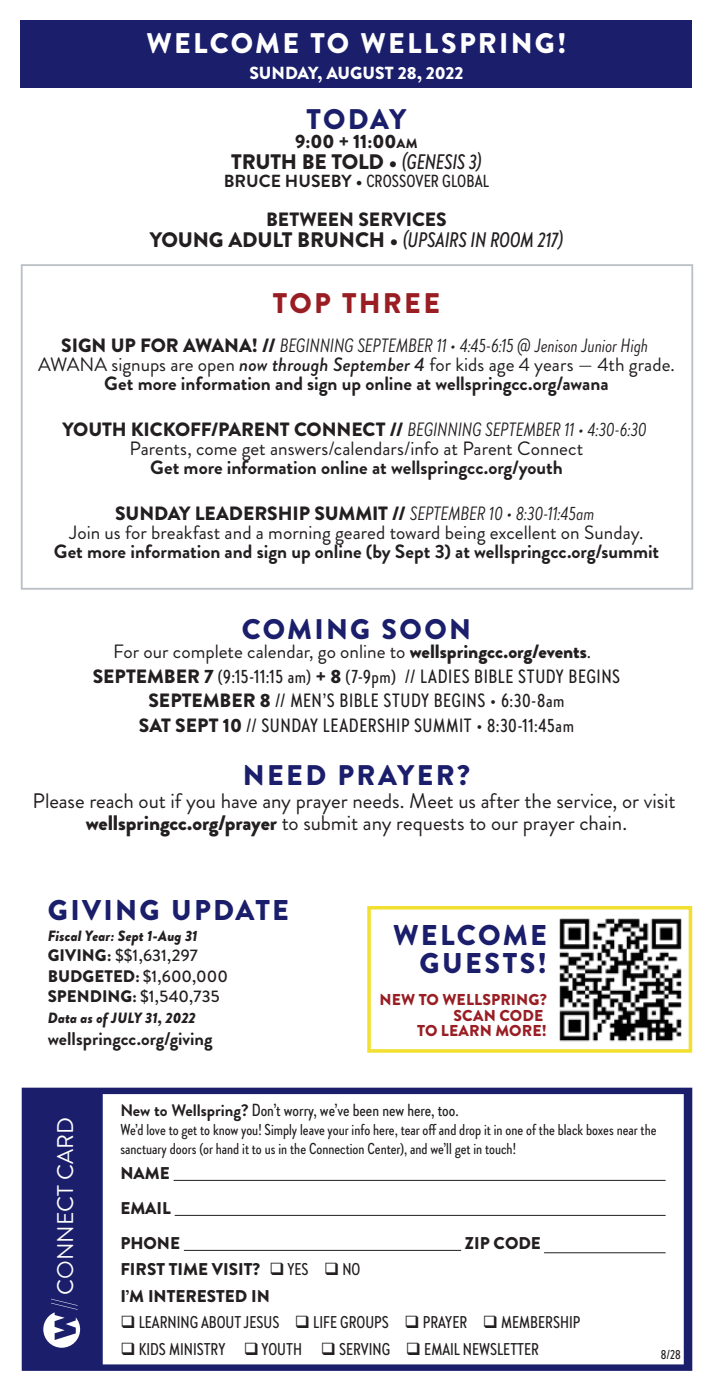
<style>
.page{position:relative;width:713px;height:1386px;background:#fff}
.page>*{position:absolute;margin:0;border:0;box-sizing:border-box;transform-origin:0 0}
.t1{font:900 28.53px/28.5px "Brandon Grotesque";letter-spacing:.08em;color:#1a1e6b;text-align:right}
.t2{font:900 28.35px "Brandon Grotesque";letter-spacing:.08em;color:#1a1e6b}
.t3{font:900 28.35px "Brandon Grotesque";letter-spacing:.075em;color:#fff}
.t4{font:900 28.35px "Brandon Grotesque";letter-spacing:.08em;color:#991e24}
.t5{font:22.57px "Brandon Grotesque";color:#fff}
.t6{font:21px/22.8px "Brandon Grotesque";letter-spacing:-.005em;color:#231f20;text-align:center}
.t7{font:italic 500 21px "Brandon Grotesque Cond";letter-spacing:-.005em;color:#231f20}
.t8{font:900 21px "Brandon Grotesque";letter-spacing:-.015em;color:#231f20}
.t9{font:700 19.25px/19.2px "Brandon Grotesque";color:#231f20;text-align:center}
.t10{font:19.25px/19.2px "Brandon Grotesque";color:#231f20;text-align:center}
.t11{font:500 19.25px/24.5px "Brandon Grotesque Cond";letter-spacing:.03em;color:#231f20;text-align:center}
.t12{font:italic 19.25px "Brandon Grotesque Cond";color:#231f20}
.t13{font:900 19.25px "Brandon Grotesque";color:#231f20}
.t14{font:700 18.38px "Brandon Grotesque";color:#231f20}
.t15{font:500 17.5px "Brandon Grotesque Cond";color:#231f20}
.t16{font:900 17.5px "Brandon Grotesque";color:#fff}
.t17{font:500 16.97px "Brandon Grotesque Cond";color:#231f20}
.t18{font:900 16.97px/35px "Brandon Grotesque";color:#231f20}
.t19{font:500 16.8px/20.5px "Brandon Grotesque";letter-spacing:.005em;color:#231f20}
.t20{font:500 15.75px/18.9px "Brandon Grotesque Cond";color:#231f20}
.t21{font:900 15.75px/15.8px "Brandon Grotesque";letter-spacing:.005em;color:#991e24;text-align:right}
.t22{font:italic 900 14.88px "Brandon Grotesque";letter-spacing:.005em;color:#231f20}
.t23{font:500 13.12px "Brandon Grotesque Cond";color:#231f20}
.s1{font-size:13.47px}
.s2{font-family:"Brandon Grotesque Cond";font-weight:500;font-style:italic}
.s3{font-family:"Brandon Grotesque";font-weight:700}
.s4{font-family:"Brandon Grotesque";font-weight:900;font-style:normal}
.s5{font-weight:400}
.s6{font-weight:500;font-style:italic}
.s7{font-weight:900}
.s8{font-family:"Brandon Grotesque Cond";font-style:italic}
.s9{font-family:"Brandon Grotesque";font-weight:900}
.s10{font-family:"Brandon Grotesque";font-weight:700;font-size:16.62px}
.s11{font-family:"Brandon Grotesque Cond";font-weight:500}
</style>
<div class="page">
<div style="left:21px;top:20px;width:671px;height:67px;background:#1a1e6b"></div>
<svg style="left:22px;top:1088px;width:670px;height:283px"></svg>
<svg style="left:43px;top:1299px;width:37px;height:49px"></svg>
<hr style="left:173px;top:1180px;width:492px;height:1px;background:#231f20">
<hr style="left:175px;top:1215px;width:490px;height:1px;background:#231f20">
<hr style="left:184px;top:1250px;width:277px;height:1px;background:#231f20">
<hr style="left:544px;top:1252px;width:121px;height:1px;background:#231f20">
<div style="left:21px;top:264px;width:672px;height:326px;border:2px solid #bac0c6"></div>
<img style="left:559px;top:918px;width:123px;height:124px">
<div style="left:367px;top:906px;width:325px;height:147px;border:4px solid #f2df2f"></div>
<h2 class="t3" style="left:147px;top:23px;width:421px">WELCOME TO WELLSPRING!</h2>
<p class="t16" style="left:249px;top:61px;width:216px">SUNDAY, AUGUST 28, 2022</p>
<h2 class="t2" style="left:306px;top:99px;width:101px">TODAY</h2>
<p class="t13" style="left:295px;top:127px;width:124px">9:00 + 11:00<span class="s1">AM</span></p>
<p class="t8" style="left:231px;top:147px;width:252px">TRUTH BE TOLD • <span class="s2">(GENESIS 3)</span></p>
<p class="t15" style="left:224px;top:169px;width:267px"><span class="s3">BRUCE HUSEBY •</span> CROSSOVER GLOBAL</p>
<p class="t13" style="left:266px;top:205px;width:182px">BETWEEN SERVICES</p>
<p class="t7" style="left:150px;top:225px;width:414px"><span class="s4">YOUNG ADULT BRUNCH •</span> (UPSAIRS IN ROOM 217)</p>
<h2 class="t4" style="left:273px;top:284px;width:168px">TOP THREE</h2>
<p class="t12" style="left:61px;top:332px;width:588px"><span class="s4">SIGN UP FOR AWANA! //</span> BEGINNING SEPTEMBER 11 • 4:45-6:15 @ Jenison Junior High</p>
<p class="t9" style="left:38px;top:355px;width:638px"><span class="s5">AWANA signups are open</span> <span class="s6">now through September 4</span> <span class="s5">for kids age 4 years — 4th grade.<br></span>Get more information and sign up online at wellspringcc.org/awana</p>
<p class="t12" style="left:63px;top:416px;width:585px"><span class="s4">YOUTH KICKOFF/PARENT CONNECT //</span> BEGINNING SEPTEMBER 11 • 4:30-6:30</p>
<p class="t10" style="left:129px;top:439px;width:455px">Parents, come get answers/calendars/info at Parent Connect</p>
<p class="t9" style="left:150px;top:458px;width:414px">Get more information online at wellspringcc.org/youth</p>
<p class="t10" style="left:69px;top:504px;width:575px"><span class="s7">SUNDAY LEADERSHIP SUMMIT //</span> <span class="s8">SEPTEMBER 10 • 8:30-11:45am<br></span>Join us for breakfast and a morning geared toward being excellent on Sunday.</p>
<p class="t9" style="left:54px;top:542px;width:607px">Get more information and sign up online (by Sept 3) at wellspringcc.org/summit</p>
<h2 class="t2" style="left:242px;top:609px;width:231px">COMING SOON</h2>
<p class="t10" style="left:113px;top:643px;width:480px">For our complete calendar, go online to <span class="s7">wellspringcc.org/events</span>.</p>
<p class="t11" style="left:93px;top:664px;width:529px"><span class="s9">SEPTEMBER 7</span> (9:15-11:15 am) <span class="s9">+ 8</span> (7-9pm) // LADIES BIBLE STUDY BEGINS<br><span class="s9">SEPTEMBER 8</span> // MEN’S BIBLE STUDY BEGINS • 6:30-8am<br><span class="s9">SAT SEPT 10</span> // SUNDAY LEADERSHIP SUMMIT • 8:30-11:45am</p>
<h2 class="t2" style="left:243px;top:755px;width:229px">NEED PRAYER?</h2>
<p class="t6" style="left:33px;top:789px;width:644px">Please reach out if you have any prayer needs. Meet us after the service, or visit <span class="s7">wellspringcc.org/prayer</span> to submit any requests to our prayer chain.</p>
<h1 class="t1" style="left:48px;top:897px;width:243px">GIVING UPDATE</h1>
<p class="t22" style="left:48px;top:925px;width:151px">Fiscal Year: Sept 1-Aug 31</p>
<p class="t19" style="left:48px;top:946px;width:182px"><span class="s7">GIVING:</span> $$1,631,297<br><span class="s7">BUDGETED:</span> $1,600,000<br><span class="s7">SPENDING:</span> $1,540,735</p>
<p class="t22" style="left:48px;top:1007px;width:150px">Data as of JULY 31, 2022</p>
<p class="t14" style="left:48px;top:1026px;width:166px">wellspringcc.org/giving</p>
<h1 class="t1" style="left:393px;top:921px;width:155px">WELCOME<br>GUESTS!</h1>
<p class="t21" style="left:379px;top:992px;width:169px">NEW TO WELLSPRING?<br>SCAN CODE<br>TO LEARN MORE!</p>
<p class="t5" style="left:50px;top:1295px;width:179px;rotate:-90deg">CONNECT CARD</p>
<p class="t15" style="left:120px;top:1098px;width:340px"><span class="s10">New to Wellspring?</span> Don’t worry, we’ve been new here, too.</p>
<p class="t20" style="left:120px;top:1120px;width:537px">We’d love to get to know you! Simply leave your info here, tear off and drop it in one of the black boxes near the sanctuary doors (or hand it to us in the Connection Center), and we’ll get in touch!</p>
<p class="t18" style="left:120px;top:1156px;width:61px">NAME<br>EMAIL<br>PHONE</p>
<p class="t18" style="left:465px;top:1226px;width:77px">ZIP CODE</p>
<p class="t18" style="left:120px;top:1256px;width:242px;line-height:26.4px">FIRST TIME VISIT? ❑ <span class="s11">YES</span> ❑ <span class="s11">NO<br></span>I’M INTERESTED IN</p>
<p class="t17" style="left:120px;top:1311px;width:461px">❑ LEARNING ABOUT JESUS ❑ LIFE GROUPS ❑ PRAYER ❑ MEMBERSHIP</p>
<p class="t17" style="left:120px;top:1337px;width:420px">❑ KIDS MINISTRY ❑ YOUTH ❑ SERVING ❑ EMAIL NEWSLETTER</p>
<p class="t23" style="left:661px;top:1346px;width:21px">8/28</p>
</div>
